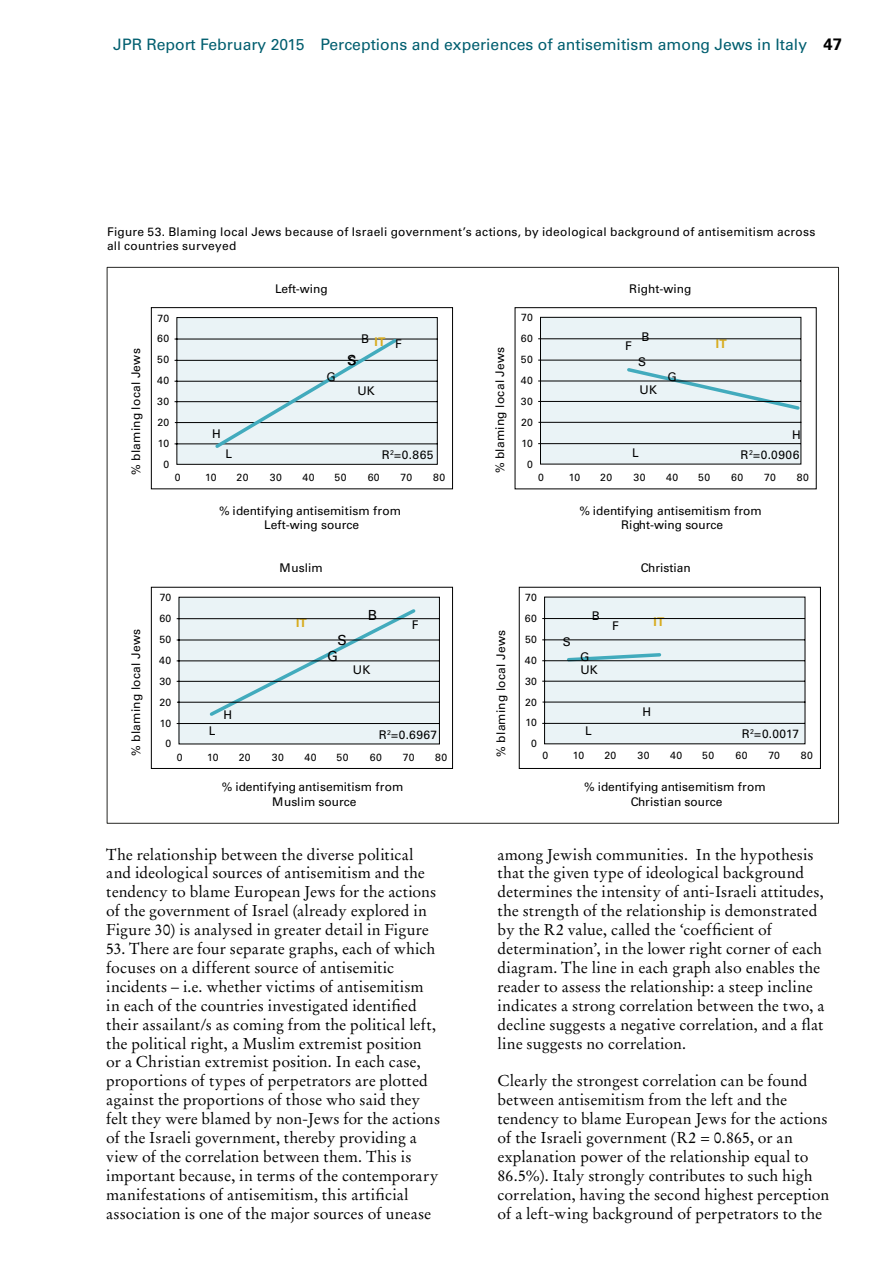
<style>
.page{position:relative;width:893px;height:1263px;background:#fff}
.page>*{position:absolute;margin:0;border:0;box-sizing:border-box;transform-origin:0 0}
.t1{font:15.75px/18.9px "Stempel Garamond LT Std";letter-spacing:.005em;color:#000}
.t2{font:15.75px "Univers LT Std";color:#005e6f}
.t3{font:13.95px "Univers LT Std";color:#000}
.t4{font:12px/14.4px "Univers LT Std";letter-spacing:.015em;color:#000;text-align:center}
.t5{font:700 12px "Univers LT Std";letter-spacing:.025em;color:#d8ac1f}
.t6{font:10.5px/20.9px "Univers LT Std";letter-spacing:.04em;color:#000;text-align:right}
.s1{font-weight:700;font-size:16.5px;color:#000}
</style>
<div class="page">
<svg style="left:151px;top:307px;width:670px;height:462px"></svg>
<p class="t2" style="left:113px;top:35px;width:730px">JPR Report February 2015 Perceptions and experiences of antisemitism among Jews in Italy <span class="s1">47</span></p>
<p class="t4" style="left:107px;top:224px;width:710px;text-align:left">Figure 53. Blaming local Jews because of Israeli government’s actions, by ideological background of antisemitism across all countries surveyed</p>
<p class="t4" style="left:129px;top:475px;width:128px;rotate:-90deg">% blaming local Jews</p>
<p class="t4" style="left:129px;top:756px;width:128px;rotate:-90deg">% blaming local Jews</p>
<p class="t4" style="left:275px;top:282px;width:54px">Left-wing</p>
<p class="t4" style="left:629px;top:282px;width:64px">Right-wing</p>
<p class="t6" style="left:157px;top:307px;width:14px">70<br>60<br>50<br>40<br>30<br>20<br>10<br>0</p>
<p class="t4" style="left:212px;top:426px;width:10px">H</p>
<p class="t4" style="left:225px;top:447px;width:8px">L</p>
<p class="t4" style="left:327px;top:370px;width:11px">G</p>
<p class="t4" style="left:361px;top:331px;width:9px">B</p>
<p class="t5" style="left:375px;top:335px;width:12px">IT</p>
<p class="t3" style="left:347px;top:352px;width:11px">S</p>
<p class="t4" style="left:349px;top:354px;width:9px">S</p>
<p class="t4" style="left:357px;top:384px;width:19px">UK</p>
<p class="t4" style="left:395px;top:336px;width:8px">F</p>
<p class="t4" style="left:382px;top:447px;width:53px">R<sup>2</sup>=0.865</p>
<p class="t6" style="left:175px;top:467px;width:7px">0</p>
<p class="t6" style="left:205px;top:467px;width:13px">10</p>
<p class="t6" style="left:237px;top:467px;width:13px">20</p>
<p class="t6" style="left:270px;top:467px;width:14px">30</p>
<p class="t6" style="left:302px;top:467px;width:14px">40</p>
<p class="t6" style="left:334px;top:467px;width:14px">50</p>
<p class="t6" style="left:368px;top:467px;width:14px">60</p>
<p class="t6" style="left:401px;top:467px;width:13px">70</p>
<p class="t6" style="left:433px;top:467px;width:14px">80</p>
<p class="t4" style="left:493px;top:473px;width:128px;rotate:-90deg">% blaming local Jews</p>
<p class="t6" style="left:521px;top:307px;width:14px">70<br>60<br>50<br>40<br>30<br>20<br>10<br>0</p>
<p class="t4" style="left:625px;top:339px;width:8px">F</p>
<p class="t4" style="left:641px;top:329px;width:9px">B</p>
<p class="t4" style="left:638px;top:355px;width:9px">S</p>
<p class="t4" style="left:640px;top:383px;width:19px">UK</p>
<p class="t4" style="left:667px;top:370px;width:11px">G</p>
<p class="t4" style="left:632px;top:445px;width:8px">L</p>
<p class="t5" style="left:716px;top:336px;width:12px">IT</p>
<p class="t4" style="left:792px;top:427px;width:10px">H</p>
<p class="t4" style="left:741px;top:447px;width:60px">R<sup>2</sup>=0.0906</p>
<p class="t6" style="left:538px;top:467px;width:7px">0</p>
<p class="t6" style="left:569px;top:467px;width:13px">10</p>
<p class="t6" style="left:600px;top:467px;width:13px">20</p>
<p class="t6" style="left:633px;top:467px;width:14px">30</p>
<p class="t6" style="left:666px;top:467px;width:14px">40</p>
<p class="t6" style="left:698px;top:467px;width:14px">50</p>
<p class="t6" style="left:731px;top:467px;width:14px">60</p>
<p class="t6" style="left:764px;top:467px;width:13px">70</p>
<p class="t6" style="left:797px;top:467px;width:14px">80</p>
<p class="t4" style="left:219px;top:503px;width:183px">% identifying antisemitism from<br>Left-wing source</p>
<p class="t4" style="left:579px;top:504px;width:184px">% identifying antisemitism from<br>Right-wing source</p>
<p class="t4" style="left:279px;top:560px;width:45px">Muslim</p>
<p class="t4" style="left:641px;top:560px;width:51px">Christian</p>
<p class="t6" style="left:159px;top:587px;width:14px">70<br>60<br>50<br>40<br>30<br>20<br>10<br>0</p>
<p class="t6" style="left:525px;top:587px;width:14px">70<br>60<br>50<br>40<br>30<br>20<br>10<br>0</p>
<p class="t3" style="left:368px;top:607px;width:11px">B</p>
<p class="t4" style="left:592px;top:609px;width:9px">B</p>
<p class="t5" style="left:653px;top:615px;width:12px">IT</p>
<p class="t5" style="left:296px;top:616px;width:12px">IT</p>
<p class="t4" style="left:412px;top:617px;width:8px">F</p>
<p class="t4" style="left:612px;top:618px;width:8px">F</p>
<p class="t4" style="left:494px;top:756px;width:128px;rotate:-90deg">% blaming local Jews</p>
<p class="t3" style="left:338px;top:632px;width:11px">S</p>
<p class="t4" style="left:563px;top:635px;width:9px">S</p>
<p class="t3" style="left:327px;top:648px;width:12px">G</p>
<p class="t4" style="left:580px;top:649px;width:11px">G</p>
<p class="t4" style="left:353px;top:662px;width:19px">UK</p>
<p class="t4" style="left:580px;top:662px;width:19px">UK</p>
<p class="t4" style="left:642px;top:704px;width:10px">H</p>
<p class="t4" style="left:224px;top:708px;width:10px">H</p>
<p class="t4" style="left:209px;top:723px;width:8px">L</p>
<p class="t4" style="left:585px;top:723px;width:8px">L</p>
<p class="t4" style="left:379px;top:727px;width:60px">R<sup>2</sup>=0.6967</p>
<p class="t4" style="left:742px;top:727px;width:59px">R<sup>2</sup>=0.0017</p>
<p class="t6" style="left:542px;top:745px;width:7px">0</p>
<p class="t6" style="left:573px;top:745px;width:13px">10</p>
<p class="t6" style="left:604px;top:745px;width:13px">20</p>
<p class="t6" style="left:638px;top:745px;width:14px">30</p>
<p class="t6" style="left:670px;top:745px;width:14px">40</p>
<p class="t6" style="left:702px;top:745px;width:14px">50</p>
<p class="t6" style="left:735px;top:745px;width:14px">60</p>
<p class="t6" style="left:768px;top:745px;width:13px">70</p>
<p class="t6" style="left:801px;top:745px;width:14px">80</p>
<p class="t6" style="left:177px;top:747px;width:7px">0</p>
<p class="t6" style="left:207px;top:747px;width:13px">10</p>
<p class="t6" style="left:239px;top:747px;width:13px">20</p>
<p class="t6" style="left:272px;top:747px;width:14px">30</p>
<p class="t6" style="left:304px;top:747px;width:14px">40</p>
<p class="t6" style="left:337px;top:747px;width:14px">50</p>
<p class="t6" style="left:370px;top:747px;width:14px">60</p>
<p class="t6" style="left:403px;top:747px;width:13px">70</p>
<p class="t6" style="left:435px;top:747px;width:14px">80</p>
<p class="t4" style="left:222px;top:780px;width:183px">% identifying antisemitism from<br>Muslim source</p>
<p class="t4" style="left:584px;top:780px;width:183px">% identifying antisemitism from<br>Christian source</p>
<p class="t1" style="left:106px;top:845px;width:332px">The relationship between the diverse political and ideological sources of antisemitism and the tendency to blame European Jews for the actions of the government of Israel (already explored in Figure 30) is analysed in greater detail in Figure</p>
<p class="t1" style="left:106px;top:939px;width:335px">53. There are four separate graphs, each of which focuses on a different source of antisemitic incidents – i.e. whether victims of antisemitism in each of the countries investigated identified their assailant/s as coming from the political left, the political right, a Muslim extremist position or a Christian extremist position. In each case, proportions of types of perpetrators are plotted against the proportions of those who said they felt they were blamed by non-Jews for the actions of the Israeli government, thereby providing a view of the correlation between them. This is important because, in terms of the contemporary manifestations of antisemitism, this artificial association is one of the major sources of unease</p>
<p class="t1" style="left:497px;top:845px;width:328px">among Jewish communities. In the hypothesis that the given type of ideological background determines the intensity of anti-Israeli attitudes, the strength of the relationship is demonstrated by the R2 value, called the ‘coefficient of determination’, in the lower right corner of each diagram. The line in each graph also enables the reader to assess the relationship: a steep incline indicates a strong correlation between the two, a decline suggests a negative correlation, and a flat line suggests no correlation.</p>
<p class="t1" style="left:497px;top:1071px;width:333px">Clearly the strongest correlation can be found between antisemitism from the left and the tendency to blame European Jews for the actions of the Israeli government (R2 = 0.865, or an explanation power of the relationship equal to 86.5%). Italy strongly contributes to such high correlation, having the second highest perception of a left-wing background of perpetrators to the</p>
</div>
